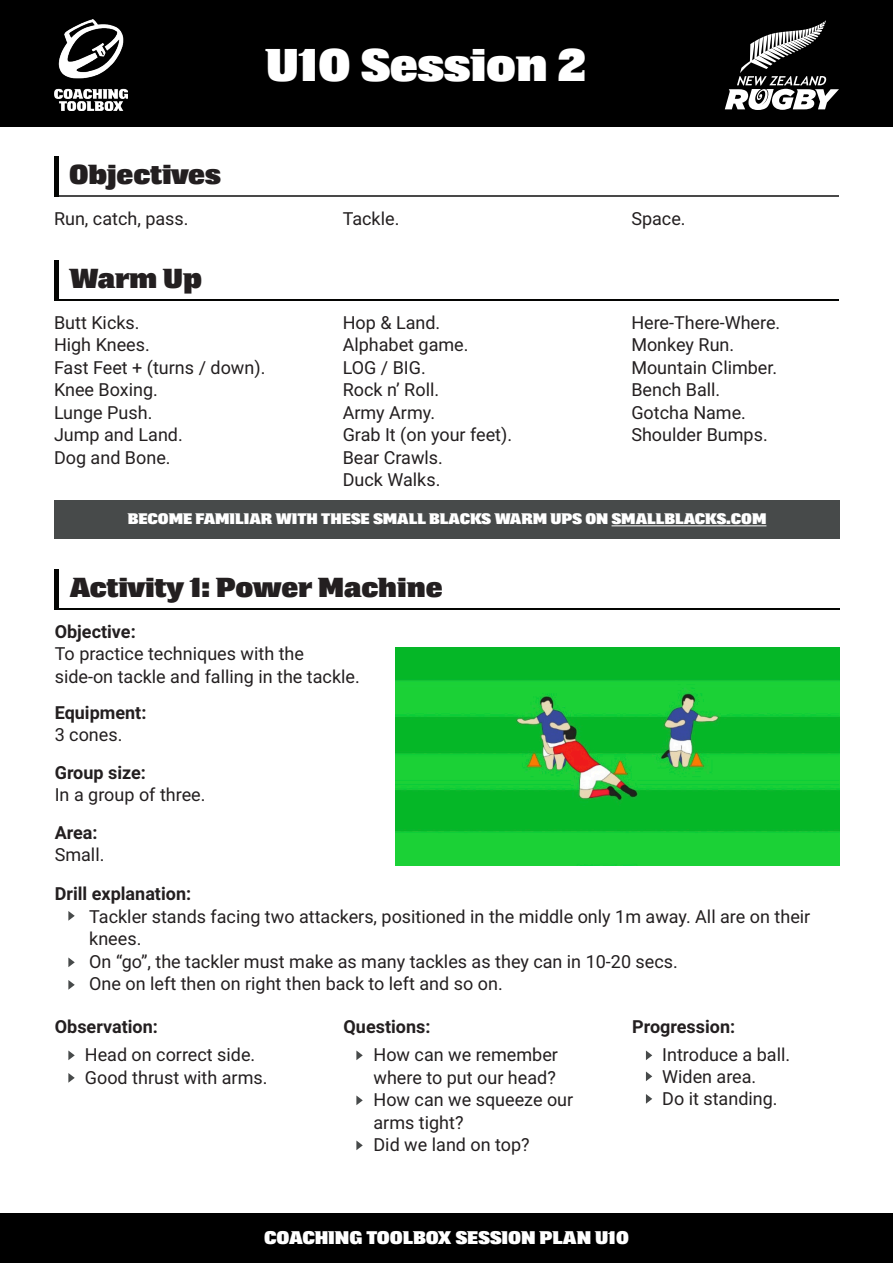
<style>
.page{position:relative;width:893px;height:1263px;background:#fff}
.page>*{position:absolute;margin:0;border:0;box-sizing:border-box;transform-origin:0 0}
.t1{font:700 45px "NZ Rugby Chisel";color:#fff}
.t2{font:700 27px "NZ Rugby Chisel";color:#231f20}
.t3{font:18px/22.5px "Roboto";color:#231f20}
.t4{font:700 18px "Roboto";color:#231f20}
.t5{font:700 18px "NZ Rugby Chisel";color:#fff}
.t6{font:700 15px "NZ Rugby Chisel";color:#fff}
</style>
<div class="page">
<div style="left:0;top:0;width:893px;height:126px;background:#000"></div>
<svg style="left:725px;top:20px;width:114px;height:90px"></svg>
<div style="left:0;top:1213px;width:893px;height:50px;background:#000"></div>
<img style="left:55px;top:20px;width:72px;height:91px">
<div style="left:54px;top:500px;width:786px;height:38px;background:#474a4a"></div>
<hr style="left:54px;top:196px;width:785px;height:1px;background:#494949">
<hr style="left:54px;top:299px;width:785px;height:1px;background:#040503">
<hr style="left:611px;top:525px;width:155px;height:1px;background:#fff">
<hr style="left:55px;top:608px;width:785px;height:1px;background:#040503">
<svg style="left:68px;top:1050px;width:7px;height:10px"></svg>
<svg style="left:68px;top:911px;width:7px;height:10px"></svg>
<svg style="left:356px;top:1050px;width:7px;height:10px"></svg>
<svg style="left:646px;top:1050px;width:6px;height:10px"></svg>
<svg style="left:68px;top:1073px;width:7px;height:10px"></svg>
<svg style="left:68px;top:957px;width:7px;height:10px"></svg>
<svg style="left:68px;top:980px;width:7px;height:10px"></svg>
<svg style="left:356px;top:1095px;width:7px;height:10px"></svg>
<svg style="left:356px;top:1140px;width:7px;height:10px"></svg>
<svg style="left:646px;top:1071px;width:6px;height:10px"></svg>
<svg style="left:646px;top:1094px;width:6px;height:10px"></svg>
<img style="left:396px;top:647px;width:444px;height:218px">
<hr style="left:55px;top:569px;width:4px;height:40px;background:#040503">
<hr style="left:54px;top:260px;width:4px;height:40px;background:#040503">
<hr style="left:54px;top:157px;width:4px;height:40px;background:#040503">
<p class="t2" style="left:69px;top:160px;width:153px">Objectives</p>
<p class="t3" style="left:54px;top:207px;width:136px">Run, catch, pass.</p>
<p class="t2" style="left:69px;top:263px;width:134px">Warm Up</p>
<p class="t1" style="left:266px;top:39px;width:322px">U10 Session 2</p>
<p class="t3" style="left:343px;top:207px;width:58px">Tackle.</p>
<p class="t3" style="left:54px;top:310px;width:87px">Butt Kicks.</p>
<p class="t3" style="left:54px;top:333px;width:97px">High Knees.</p>
<p class="t3" style="left:54px;top:355px;width:213px">Fast Feet + (turns / down).<br>Knee Boxing.</p>
<p class="t3" style="left:54px;top:400px;width:100px">Lunge Push.</p>
<p class="t3" style="left:54px;top:423px;width:130px">Jump and Land.</p>
<p class="t3" style="left:54px;top:445px;width:118px">Dog and Bone.</p>
<p class="t3" style="left:343px;top:310px;width:99px">Hop &amp; Land.</p>
<p class="t3" style="left:343px;top:333px;width:127px">Alphabet game.</p>
<p class="t3" style="left:343px;top:355px;width:85px">LOG / BIG.</p>
<p class="t3" style="left:343px;top:378px;width:98px">Rock n’ Roll.</p>
<p class="t3" style="left:343px;top:400px;width:94px">Army Army.</p>
<p class="t3" style="left:343px;top:423px;width:171px">Grab It (on your feet).</p>
<p class="t3" style="left:343px;top:445px;width:102px">Bear Crawls.</p>
<p class="t3" style="left:343px;top:468px;width:99px">Duck Walks.</p>
<p class="t3" style="left:631px;top:207px;width:56px">Space.</p>
<p class="t3" style="left:631px;top:310px;width:151px">Here-There-Where.</p>
<p class="t3" style="left:631px;top:333px;width:104px">Monkey Run.</p>
<p class="t3" style="left:631px;top:355px;width:147px">Mountain Climber.</p>
<p class="t3" style="left:631px;top:378px;width:90px">Bench Ball.</p>
<p class="t3" style="left:631px;top:400px;width:116px">Gotcha Name.</p>
<p class="t3" style="left:631px;top:423px;width:138px">Shoulder Bumps.</p>
<p class="t6" style="left:128px;top:511px;width:640px">BECOME FAMILIAR WITH THESE SMALL BLACKS WARM UPS ON SMALLBLACKS.COM</p>
<p class="t2" style="left:70px;top:572px;width:374px">Activity 1: Power Machine</p>
<p class="t4" style="left:55px;top:619px;width:83px">Objective:</p>
<p class="t3" style="left:55px;top:642px;width:251px">To practice techniques with the</p>
<p class="t3" style="left:55px;top:664px;width:307px">side-on tackle and falling in the tackle.</p>
<p class="t4" style="left:55px;top:700px;width:93px">Equipment:</p>
<p class="t3" style="left:55px;top:723px;width:69px">3 cones.</p>
<p class="t4" style="left:55px;top:760px;width:93px">Group size:</p>
<p class="t3" style="left:55px;top:783px;width:152px">In a group of three.</p>
<p class="t4" style="left:55px;top:820px;width:44px">Area:</p>
<p class="t3" style="left:55px;top:843px;width:51px">Small.</p>
<p class="t4" style="left:55px;top:881px;width:138px">Drill explanation:</p>
<p class="t3" style="left:89px;top:904px;width:723px">Tackler stands facing two attackers, positioned in the middle only 1m away. All are on their knees.</p>
<p class="t3" style="left:89px;top:949px;width:590px">On “go”, the tackler must make as many tackles as they can in 10-20 secs.</p>
<p class="t3" style="left:89px;top:972px;width:415px">One on left then on right then back to left and so on.</p>
<p class="t4" style="left:55px;top:1014px;width:105px">Observation:</p>
<p class="t3" style="left:85px;top:1043px;width:184px">Head on correct side.<br>Good thrust with arms.</p>
<p class="t4" style="left:343px;top:1014px;width:88px">Questions:</p>
<p class="t3" style="left:373px;top:1043px;width:186px">How can we remember where to put our head?</p>
<p class="t3" style="left:373px;top:1088px;width:201px">How can we squeeze our arms tight?</p>
<p class="t3" style="left:373px;top:1133px;width:158px">Did we land on top?</p>
<p class="t4" style="left:632px;top:1014px;width:105px">Progression:</p>
<p class="t3" style="left:662px;top:1043px;width:129px">Introduce a ball.</p>
<p class="t3" style="left:662px;top:1065px;width:96px">Widen area.</p>
<p class="t3" style="left:662px;top:1086px;width:117px">Do it standing.</p>
<p class="t5" style="left:264px;top:1227px;width:366px">COACHING TOOLBOX SESSION PLAN U10</p>
</div>
